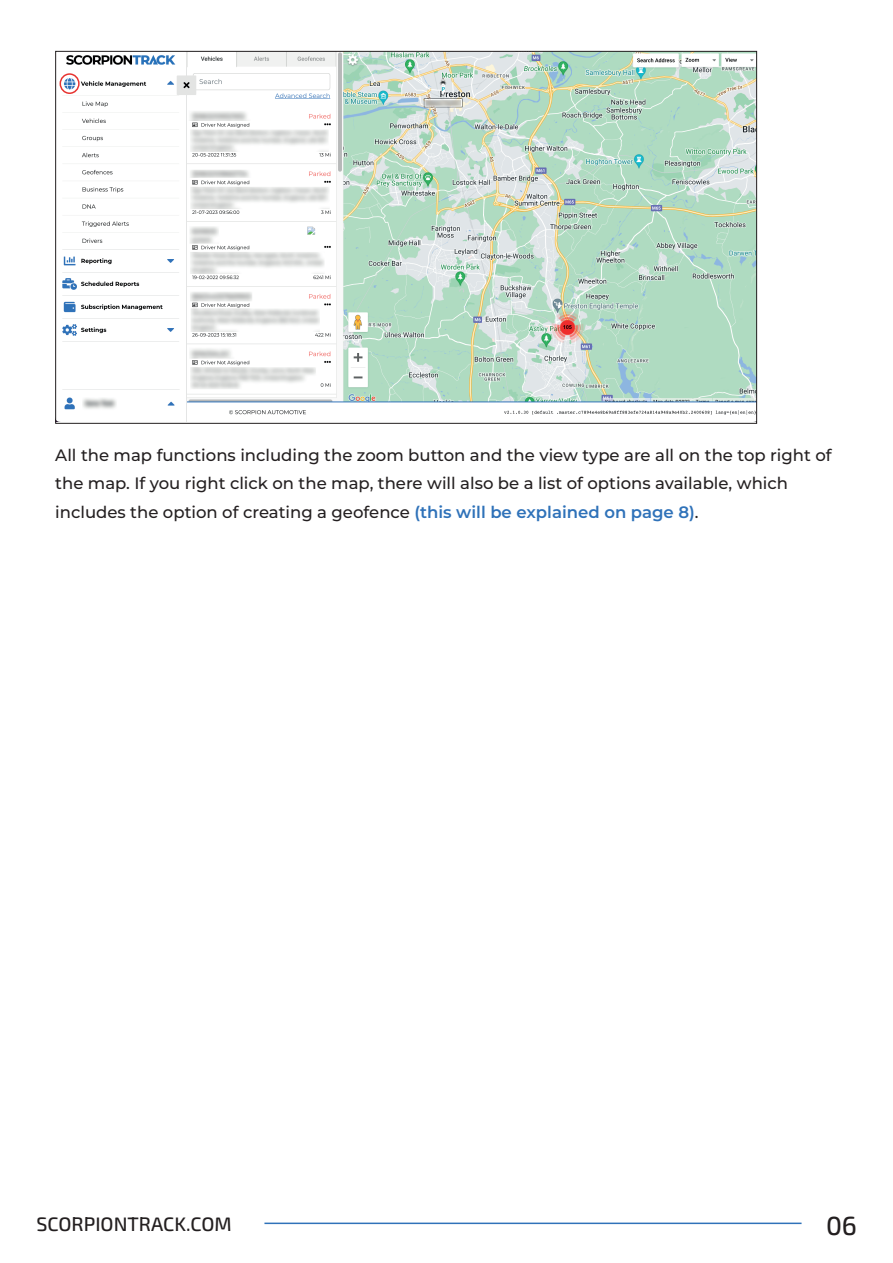
<style>
.page{position:relative;width:893px;height:1263px;background:#fff}
.page>*{position:absolute;margin:0;border:0;box-sizing:border-box;transform-origin:0 0}
.t1{font:26.25px "Exo 2";color:#231f20}
.t2{font:19.5px "Exo 2";color:#231f20}
.t3{font:500 16.5px/28.5px "Montserrat";color:#231f20}
.s1{font-weight:600;color:#2f72b9}
</style>
<div class="page">
<hr style="left:264px;top:1222px;width:537px;height:2px;background:#2f72b9">
<img style="left:59px;top:53px;width:696px;height:368px">
<div style="left:60px;top:73px;width:20px;height:21px;border:2px solid #e73431;border-radius:50%"></div>
<p class="t3" style="left:55px;top:440px;width:778px">All the map functions including the zoom button and the view type are all on the top right of the map. If you right click on the map, there will also be a list of options available, which includes the option of creating a geofence <span class="s1">(this will be explained on page 8)</span>.</p>
<p class="t2" style="left:37px;top:1211px;width:197px">SCORPIONTRACK.COM</p>
<h1 class="t1" style="left:826px;top:1208px;width:33px">06</h1>
</div>
